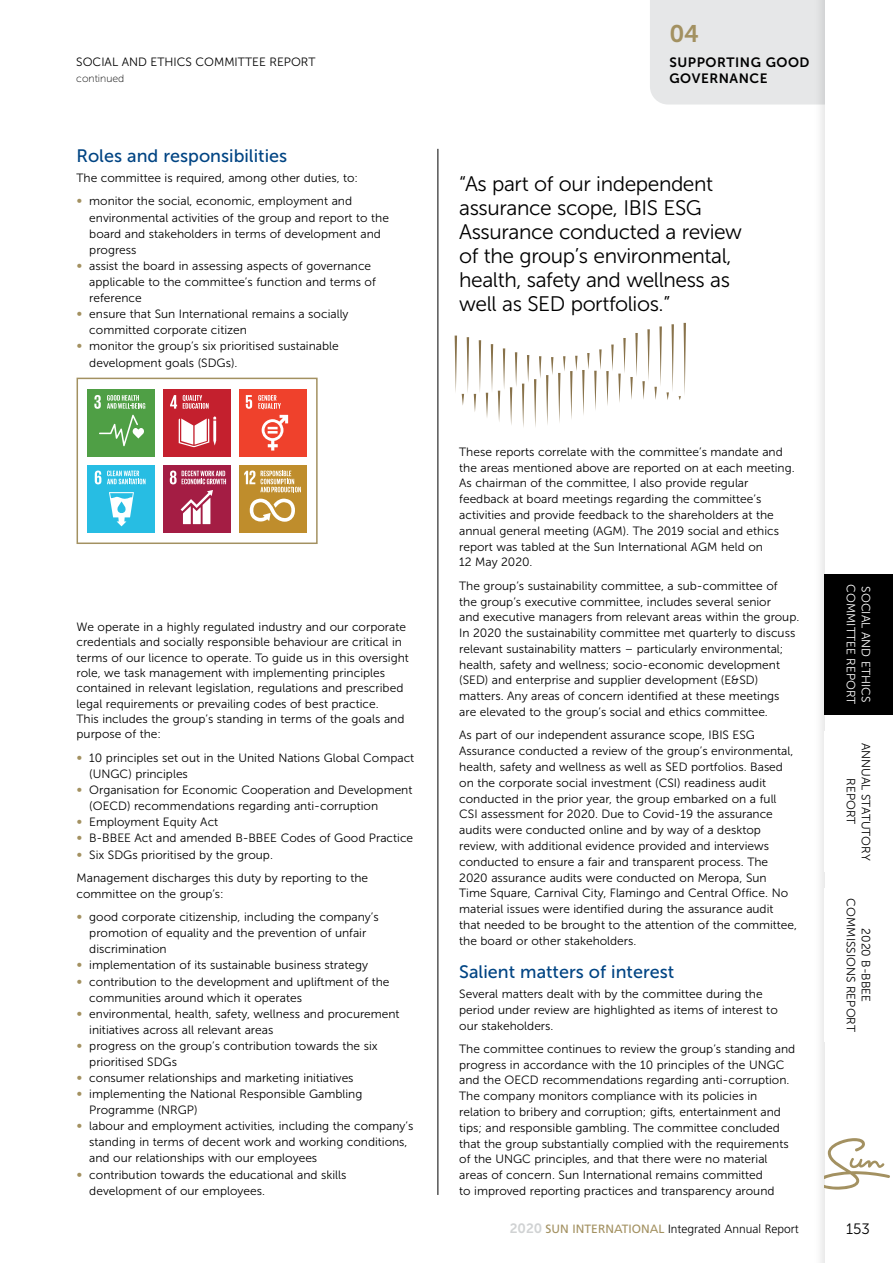
<style>
.page{position:relative;width:893px;height:1263px;background:#fff}
.page>*{position:absolute;margin:0;border:0;box-sizing:border-box;transform-origin:0 0}
.t1{font:24px "Museo Sans 700";color:#a39161}
.t2{font:21px/24px "Museo Sans 300";letter-spacing:-.02em;color:#000}
.t3{font:18px "Museo Sans 500";color:#004483}
.t4{font:15px "Museo Sans 300";color:#000}
.t5{font:13.5px/16.5px "Museo Sans 700";letter-spacing:.04em;color:#000}
.t6{font:12px/15.8px "Museo Sans 300";color:#000}
.t7{font:300 12px "Frutiger";color:#000}
.t8{font:12px "Museo Sans 300";color:#fff}
.t9{font:10.5px "Museo Sans 100";color:#000}
.s1{color:#a39161}
.s2{font-family:"Museo Sans 700";font-weight:400;font-size:13.5px;color:#d1d3d4}
.s3{font-weight:400;color:#a39161}
</style>
<div class="page">
<svg style="left:455px;top:323px;width:231px;height:104px"></svg>
<div style="left:239px;top:465px;width:67px;height:67px;background:#bf8d2c"></div>
<svg style="left:250px;top:499px;width:45px;height:23px"></svg>
<svg style="left:244px;top:471px;width:57px;height:21px"></svg>
<div style="left:164px;top:465px;width:67px;height:67px;background:#a41d44"></div>
<svg style="left:181px;top:490px;width:32px;height:34px"></svg>
<svg style="left:170px;top:471px;width:56px;height:13px"></svg>
<div style="left:88px;top:465px;width:67px;height:67px;background:#27bde3"></div>
<svg style="left:95px;top:471px;width:6px;height:13px"></svg>
<svg style="left:109px;top:492px;width:25px;height:34px"></svg>
<svg style="left:107px;top:471px;width:39px;height:13px"></svg>
<div style="left:239px;top:389px;width:67px;height:68px;background:#ef412c"></div>
<svg style="left:246px;top:395px;width:6px;height:14px"></svg>
<svg style="left:262px;top:415px;width:26px;height:36px"></svg>
<svg style="left:258px;top:395px;width:23px;height:14px"></svg>
<div style="left:164px;top:389px;width:67px;height:68px;background:#c4202e"></div>
<svg style="left:170px;top:395px;width:7px;height:14px"></svg>
<svg style="left:179px;top:416px;width:37px;height:31px"></svg>
<svg style="left:183px;top:395px;width:26px;height:14px"></svg>
<div style="left:88px;top:389px;width:67px;height:68px;background:#4f9f45"></div>
<svg style="left:94px;top:395px;width:7px;height:14px"></svg>
<svg style="left:99px;top:415px;width:45px;height:31px"></svg>
<svg style="left:107px;top:395px;width:38px;height:14px"></svg>
<div style="left:77px;top:378px;width:241px;height:166px;border:2px solid #a39161"></div>
<hr style="left:437px;top:149px;width:1px;height:1046px;background:#000">
<div style="left:650px;top:0;width:162px;height:105px;background:#e6e7e8"></div>
<div style="left:812px;top:0;width:81px;height:1263px;background:#000;opacity:.1"></div>
<div style="left:825px;top:0;width:68px;height:1263px;background:#fff"></div>
<svg style="left:825px;top:1138px;width:65px;height:51px"></svg>
<div style="left:825px;top:574px;width:68px;height:140px;background:#000"></div>
<p class="t6" style="left:76px;top:54px;width:241px">SOCIAL AND ETHICS COMMITTEE REPORT</p>
<p class="t9" style="left:76px;top:73px;width:50px">continued</p>
<h3 class="t3" style="left:77px;top:146px;width:212px">Roles and responsibilities</h3>
<p class="t6" style="left:77px;top:166px;width:283px;line-height:23.5px">The committee is required, among other duties, to: <span class="s1">∞</span> monitor the social, economic, employment and</p>
<p class="t6" style="left:89px;top:210px;width:301px">environmental activities of the group and report to the</p>
<p class="t6" style="left:89px;top:226px;width:293px">board and stakeholders in terms of development and</p>
<p class="t6" style="left:89px;top:242px;width:49px">progress</p>
<p class="t6" style="left:77px;top:258px;width:296px"><span class="s1">∞</span> assist the board in assessing aspects of governance</p>
<p class="t6" style="left:89px;top:274px;width:288px">applicable to the committee’s function and terms of</p>
<p class="t6" style="left:89px;top:290px;width:54px">reference</p>
<p class="t6" style="left:77px;top:306px;width:274px"><span class="s1">∞</span> ensure that Sun International remains a socially</p>
<p class="t6" style="left:89px;top:322px;width:159px">committed corporate citizen</p>
<p class="t6" style="left:77px;top:338px;width:264px"><span class="s1">∞</span> monitor the group’s six prioritised sustainable</p>
<p class="t6" style="left:89px;top:355px;width:150px">development goals (SDGs).</p>
<p class="t6" style="left:77px;top:619px;width:334px;line-height:15.3px">We operate in a highly regulated industry and our corporate credentials and socially responsible behaviour are critical in terms of our licence to operate. To guide us in this oversight role, we task management with implementing principles contained in relevant legislation, regulations and prescribed legal requirements or prevailing codes of best practice.<br>This includes the group’s standing in terms of the goals and purpose of the:</p>
<p class="t6" style="left:77px;top:750px;width:339px"><span class="s1">∞</span> 10 principles set out in the United Nations Global Compact</p>
<p class="t6" style="left:89px;top:766px;width:100px">(UNGC) principles</p>
<p class="t6" style="left:77px;top:782px;width:337px"><span class="s1">∞</span> Organisation for Economic Cooperation and Development</p>
<p class="t6" style="left:89px;top:798px;width:290px">(OECD) recommendations regarding anti-corruption</p>
<p class="t6" style="left:77px;top:814px;width:143px"><span class="s1">∞</span> Employment Equity Act</p>
<p class="t6" style="left:77px;top:830px;width:338px"><span class="s1">∞</span> B-BBEE Act and amended B-BBEE Codes of Good Practice</p>
<p class="t6" style="left:77px;top:846px;width:198px"><span class="s1">∞</span> Six SDGs prioritised by the group.</p>
<p class="t6" style="left:77px;top:871px;width:293px;line-height:15.3px">Management discharges this duty by reporting to the committee on the group’s:</p>
<p class="t6" style="left:77px;top:909px;width:304px"><span class="s1">∞</span> good corporate citizenship, including the company’s</p>
<p class="t6" style="left:89px;top:925px;width:279px">promotion of equality and the prevention of unfair</p>
<p class="t6" style="left:89px;top:941px;width:79px">discrimination</p>
<p class="t6" style="left:77px;top:957px;width:293px"><span class="s1">∞</span> implementation of its sustainable business strategy</p>
<p class="t6" style="left:77px;top:974px;width:315px"><span class="s1">∞</span> contribution to the development and upliftment of the</p>
<p class="t6" style="left:89px;top:990px;width:214px">communities around which it operates</p>
<p class="t6" style="left:77px;top:1006px;width:325px"><span class="s1">∞</span> environmental, health, safety, wellness and procurement</p>
<p class="t6" style="left:89px;top:1022px;width:186px">initiatives across all relevant areas</p>
<p class="t6" style="left:77px;top:1038px;width:303px"><span class="s1">∞</span> progress on the group’s contribution towards the six</p>
<p class="t6" style="left:89px;top:1054px;width:89px">prioritised SDGs</p>
<p class="t6" style="left:77px;top:1070px;width:279px"><span class="s1">∞</span> consumer relationships and marketing initiatives</p>
<p class="t6" style="left:77px;top:1086px;width:287px"><span class="s1">∞</span> implementing the National Responsible Gambling</p>
<p class="t6" style="left:89px;top:1102px;width:110px">Programme (NRGP)</p>
<p class="t6" style="left:77px;top:1118px;width:338px"><span class="s1">∞</span> labour and employment activities, including the company’s</p>
<p class="t6" style="left:89px;top:1134px;width:320px">standing in terms of decent work and working conditions,</p>
<p class="t6" style="left:89px;top:1150px;width:229px">and our relationships with our employees</p>
<p class="t6" style="left:77px;top:1166px;width:271px"><span class="s1">∞</span> contribution towards the educational and skills</p>
<p class="t6" style="left:89px;top:1183px;width:177px">development of our employees.</p>
<h1 class="t1" style="left:669px;top:20px;width:31px">04</h1>
<p class="t5" style="left:669px;top:54px;width:142px">SUPPORTING GOOD<br>GOVERNANCE</p>
<h2 class="t2" style="left:459px;top:172px;width:284px">“As part of our independent assurance scope, IBIS ESG<br>Assurance conducted a review of the group’s environmental, health, safety and wellness as well as SED portfolios.”</h2>
<p class="t6" style="left:459px;top:444px;width:337px">These reports correlate with the committee’s mandate and the areas mentioned above are reported on at each meeting.<br>As chairman of the committee, I also provide regular feedback at board meetings regarding the committee’s activities and provide feedback to the shareholders at the annual general meeting (AGM). The 2019 social and ethics report was tabled at the Sun International AGM held on<br>12 May 2020.</p>
<p class="t6" style="left:459px;top:578px;width:342px">The group’s sustainability committee, a sub-committee of<br>the group’s executive committee, includes several senior<br>and executive managers from relevant areas within the group.<br>In 2020 the sustainability committee met quarterly to discuss relevant sustainability matters – particularly environmental; health, safety and wellness; socio-economic development (SED) and enterprise and supplier development (E&amp;SD) matters. Any areas of concern identified at these meetings are elevated to the group’s social and ethics committee.</p>
<p class="t6" style="left:459px;top:727px;width:339px">As part of our independent assurance scope, IBIS ESG Assurance conducted a review of the group’s environmental, health, safety and wellness as well as SED portfolios. Based on the corporate social investment (CSI) readiness audit conducted in the prior year, the group embarked on a full CSI assessment for 2020. Due to Covid-19 the assurance audits were conducted online and by way of a desktop review, with additional evidence provided and interviews conducted to ensure a fair and transparent process. The 2020 assurance audits were conducted on Meropa, Sun<br>Time Square, Carnival City, Flamingo and Central Office. No material issues were identified during the assurance audit that needed to be brought to the attention of the committee, the board or other stakeholders.</p>
<h3 class="t3" style="left:459px;top:962px;width:216px">Salient matters of interest</h3>
<p class="t6" style="left:459px;top:986px;width:320px">Several matters dealt with by the committee during the period under review are highlighted as items of interest to our stakeholders.</p>
<p class="t6" style="left:459px;top:1041px;width:338px">The committee continues to review the group’s standing and progress in accordance with the 10 principles of the UNGC and the OECD recommendations regarding anti-corruption.<br>The company monitors compliance with its policies in relation to bribery and corruption; gifts, entertainment and tips; and responsible gambling. The committee concluded that the group substantially complied with the requirements of the UNGC principles, and that there were no material areas of concern. Sun International remains committed<br>to improved reporting practices and transparency around</p>
<p class="t8" style="left:857px;top:584px;width:121px;rotate:90deg">COMMITTEE REPORT</p>
<p class="t8" style="left:872px;top:586px;width:117px;rotate:90deg">SOCIAL AND ETHICS</p>
<p class="t6" style="left:873px;top:742px;width:119px;line-height:15px;text-align:center;rotate:90deg">ANNUAL STATUTORY<br>REPORT</p>
<p class="t6" style="left:873px;top:898px;width:135px;line-height:15px;text-align:center;rotate:90deg">2020 B-BBEE<br>COMMISSIONS REPORT</p>
<p class="t7" style="left:510px;top:1222px;width:291px"><span class="s2">2020</span> <span class="s3">SUN INTERNATIONAL</span> Integrated Annual Report</p>
<p class="t4" style="left:846px;top:1221px;width:25px">153</p>
</div>
